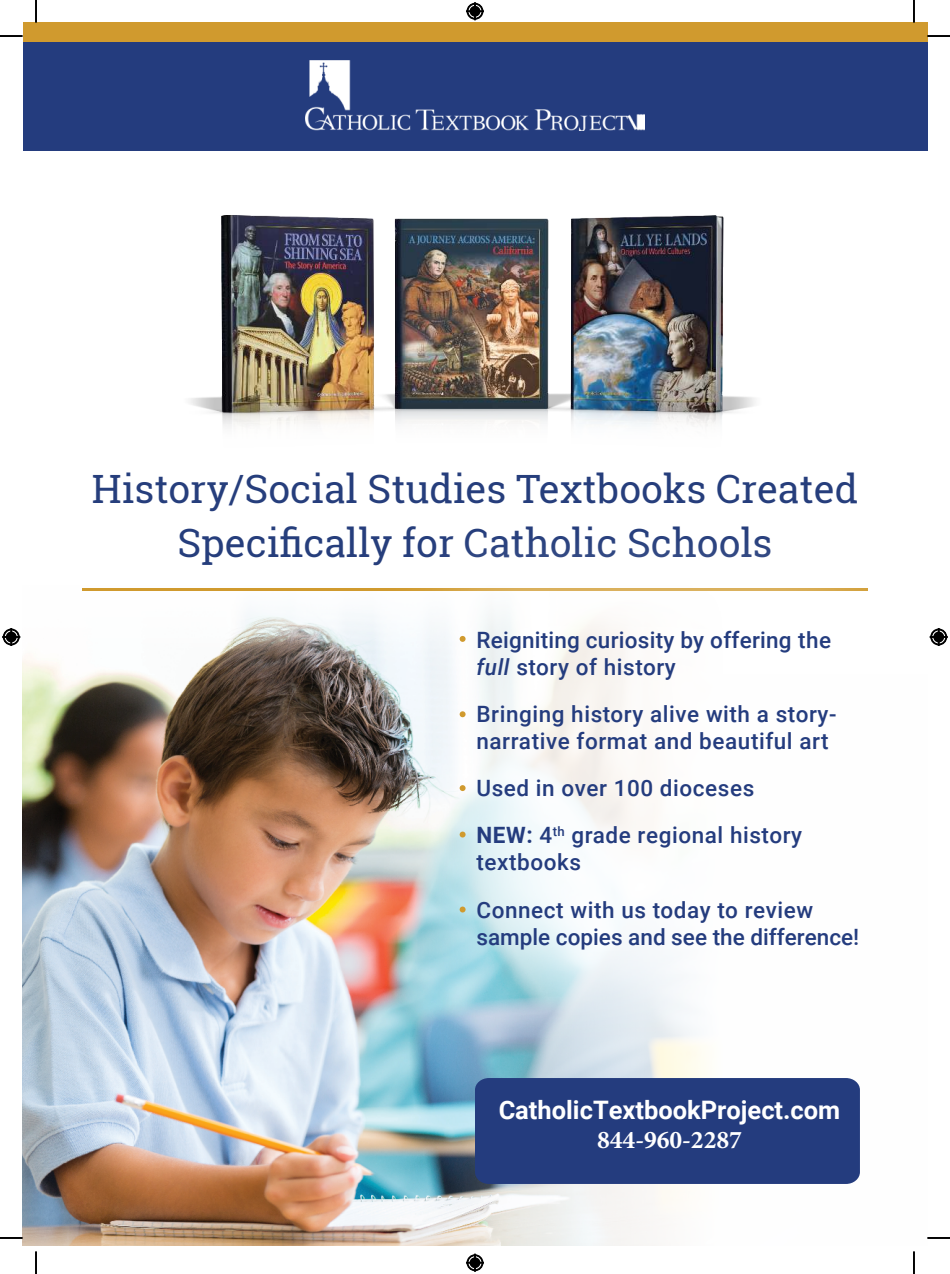
<style>
.page{position:relative;width:950px;height:1274px;background:#fff}
.page>*{position:absolute;margin:0;border:0;box-sizing:border-box;transform-origin:0 0}
.t1{font:39px/54px "Roboto Slab";color:#263e7c;text-align:center}
.t2{font:700 25.5px "Roboto";color:#fff}
.t3{font:700 25.5px "Minion Pro";color:#fff}
.t4{font:500 22.5px/27px "Roboto";letter-spacing:.025em;color:#243c7e}
.t5{font:500 22.5px "Roboto";color:#243c7e}
.s1{font-style:italic}
.s2{font-weight:700}
</style>
<div class="page">
<img style="left:23px;top:614px;width:684px;height:631px">
<div style="left:23px;top:22px;width:904px;height:21px;background:#d09a2e"></div>
<hr style="left:82px;top:588px;width:785px;height:3px;background:#d09a2e">
<div style="left:23px;top:43px;width:904px;height:107px;background:#243c7e"></div>
<img style="left:306px;top:60px;width:338px;height:71px">
<img style="left:190px;top:215px;width:566px;height:212px">
<div style="left:475px;top:1078px;width:385px;height:106px;background:#243c7e"></div>
<div style="left:368px;top:522px;width:559px;height:534px;background:#fff;opacity:.75"></div>
<svg style="left:459px;top:636px;width:6px;height:6px"></svg>
<svg style="left:459px;top:711px;width:6px;height:6px"></svg>
<svg style="left:459px;top:785px;width:6px;height:6px"></svg>
<svg style="left:459px;top:831px;width:6px;height:6px"></svg>
<svg style="left:459px;top:906px;width:6px;height:6px"></svg>
<hr style="left:0;top:35px;width:23px;height:2px;background:#000">
<hr style="left:927px;top:35px;width:23px;height:2px;background:#000">
<hr style="left:35px;top:0;width:2px;height:22px;background:#000">
<hr style="left:35px;top:1251px;width:2px;height:23px;background:#000">
<svg style="left:0;top:1237px;width:23px;height:1px"></svg>
<svg style="left:927px;top:1237px;width:23px;height:1px"></svg>
<svg style="left:913px;top:0;width:1px;height:22px"></svg>
<svg style="left:913px;top:1251px;width:1px;height:23px"></svg>
<svg style="left:466px;top:2px;width:18px;height:18px"></svg>
<svg style="left:466px;top:1253px;width:18px;height:18px"></svg>
<svg style="left:2px;top:628px;width:18px;height:18px"></svg>
<svg style="left:929px;top:628px;width:18px;height:18px"></svg>
<h1 class="t1" style="left:92px;top:465px;width:767px">History/Social Studies Textbooks Created<br>Specifically for Catholic Schools</h1>
<p class="t4" style="left:476px;top:628px;width:356px">Reigniting curiosity by offering the <span class="s1">full</span> story of history</p>
<p class="t4" style="left:476px;top:702px;width:361px">Bringing history alive with a story&shy;narrative format and beautiful art</p>
<p class="t4" style="left:476px;top:766px;width:327px;line-height:47.2px">Used in over 100 dioceses<br><span class="s2">NEW:</span> 4<sup>th</sup> grade regional history</p>
<p class="t4" style="left:476px;top:840px;width:338px;line-height:47.2px">textbooks<br>Connect with us today to review</p>
<p class="t5" style="left:476px;top:927px;width:384px">sample copies and see the difference!</p>
<p class="t2" style="left:498px;top:1099px;width:343px">CatholicTextbookProject.com</p>
<p class="t3" style="left:597px;top:1121px;width:146px">844-960-2287</p>
</div>
